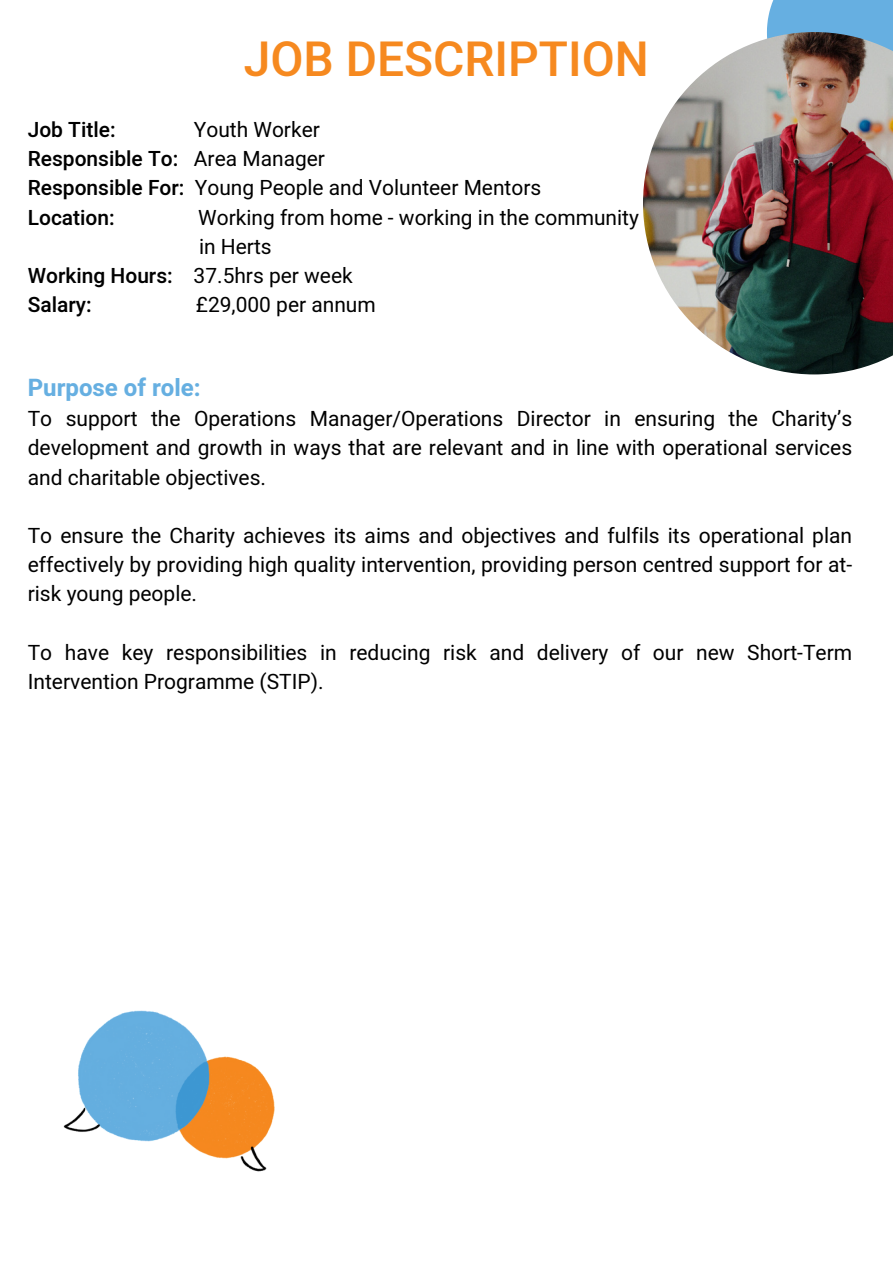
<style>
.page{position:relative;width:893px;height:1264px;background:#fff}
.page>*{position:absolute;margin:0;border:0;box-sizing:border-box;transform-origin:0 0}
.t1{font:500 48px "Heebo";color:#f6891f}
.t2{font:700 24px "Heebo";color:#66afe1}
.t3{font:21px/29.2px "Heebo";color:#000;text-align:justify}
.t4{font:20.85px "Heebo";color:#000}
.t5{font:500 20.85px "Heebo";color:#000}
.s1{font-weight:400}
.s2{font-weight:500}
</style>
<div class="page">
<div style="left:767px;top:0;width:125px;height:32px;background:#66afe1"></div>
<img style="left:643px;top:32px;width:249px;height:342px">
<img style="left:63px;top:1010px;width:212px;height:162px">
<p class="t1" style="left:244px;top:25px;width:406px">JOB DESCRIPTION</p>
<p class="t5" style="left:28px;top:115px;width:89px">Job Title:</p>
<p class="t4" style="left:194px;top:115px;width:127px">Youth Worker</p>
<p class="t5" style="left:28px;top:144px;width:299px">Responsible To: <span class="s1">Area Manager</span></p>
<p class="t4" style="left:28px;top:173px;width:515px"><span class="s2">Responsible For:</span> Young People and Volunteer Mentors</p>
<p class="t5" style="left:28px;top:203px;width:88px">Location:</p>
<p class="t4" style="left:198px;top:203px;width:442px">Working from home - working in the community</p>
<p class="t4" style="left:199px;top:232px;width:74px">in Herts</p>
<p class="t4" style="left:28px;top:261px;width:326px"><span class="s2">Working Hours:</span> 37.5hrs per week</p>
<p class="t5" style="left:28px;top:290px;width:65px">Salary:</p>
<p class="t4" style="left:196px;top:290px;width:181px">£29,000 per annum</p>
<p class="t2" style="left:28px;top:370px;width:174px">Purpose of role:</p>
<p class="t3" style="left:28px;top:405px;width:825px">To support the Operations Manager/Operations Director in ensuring the Charity’s development and growth in ways that are relevant and in line with operational services and charitable objectives.</p>
<p class="t3" style="left:28px;top:522px;width:825px">To ensure the Charity achieves its aims and objectives and fulfils its operational plan effectively by providing high quality intervention, providing person centred support for at&shy;risk young people.</p>
<p class="t3" style="left:28px;top:638px;width:825px">To have key responsibilities in reducing risk and delivery of our new Short-Term<br>Intervention Programme (STIP).</p>
</div>
